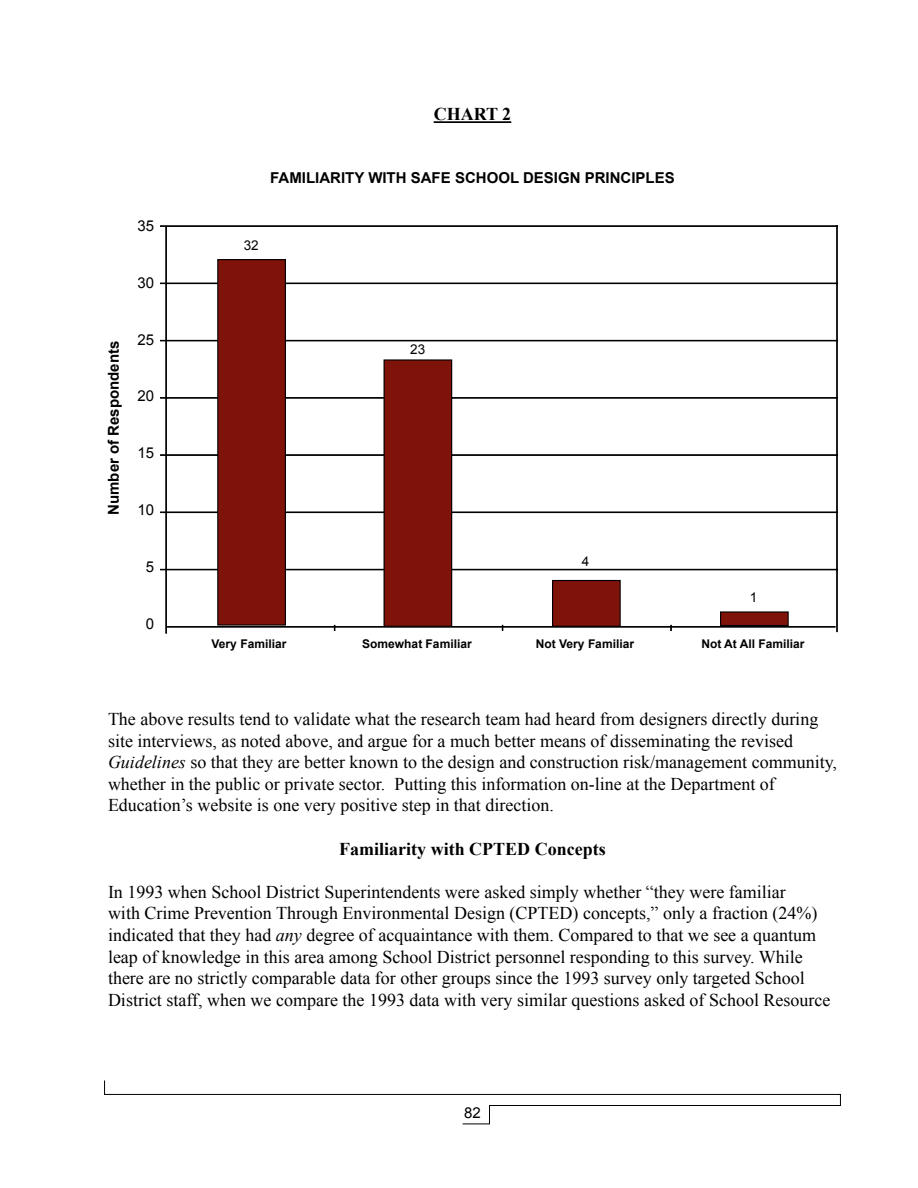
<style>
.page{position:relative;width:918px;height:1188px;background:#fff}
.page>*{position:absolute;margin:0;border:0;box-sizing:border-box;transform-origin:0 0}
.t1{font:18px/21.6px "Times New Roman";color:#000}
.t2{font:700 18px "Times New Roman";color:#000}
.t3{font:700 15px "Arial";color:#000}
.t4{font:15px "Arial";color:#000}
.t5{font:13.5px "Arial";color:#000}
.t6{font:700 12px "Arial";color:#000}
.s1{font-style:italic}
</style>
<div class="page">
<svg style="left:104px;top:1080px;width:737px;height:45px"></svg>
<hr style="left:434px;top:121px;width:77px;height:2px;background:#000">
<hr style="left:160px;top:225px;width:678px;height:2px;background:#000">
<hr style="left:160px;top:283px;width:678px;height:1px;background:#000">
<hr style="left:160px;top:340px;width:678px;height:1px;background:#000">
<hr style="left:160px;top:397px;width:678px;height:2px;background:#000">
<hr style="left:160px;top:454px;width:678px;height:2px;background:#000">
<hr style="left:160px;top:512px;width:678px;height:1px;background:#000">
<hr style="left:160px;top:569px;width:678px;height:1px;background:#000">
<hr style="left:167px;top:626px;width:669px;height:2px;background:#000">
<hr style="left:836px;top:225px;width:2px;height:407px;background:#000">
<hr style="left:165px;top:227px;width:2px;height:407px;background:#000">
<div style="left:218px;top:260px;width:67px;height:365px;background:#7f130a"></div>
<div style="left:217px;top:259px;width:69px;height:367px;border:1px solid #000"></div>
<div style="left:384px;top:360px;width:68px;height:266px;background:#7f130a"></div>
<div style="left:384px;top:359px;width:68px;height:268px;border:1px solid #000"></div>
<div style="left:553px;top:580px;width:67px;height:46px;background:#7f130a"></div>
<div style="left:552px;top:580px;width:69px;height:47px;border:1px solid #000"></div>
<div style="left:721px;top:612px;width:67px;height:14px;background:#7f130a"></div>
<div style="left:720px;top:611px;width:69px;height:15px;border:1px solid #000"></div>
<p class="t2" style="left:434px;top:104px;width:79px">CHART 2</p>
<p class="t4" style="left:137px;top:217px;width:18px">35</p>
<p class="t4" style="left:137px;top:274px;width:18px">30</p>
<p class="t3" style="left:105px;top:515px;width:176px;rotate:-90deg">Number of Respondents</p>
<p class="t4" style="left:137px;top:331px;width:18px">25</p>
<p class="t4" style="left:137px;top:388px;width:18px">20</p>
<p class="t4" style="left:137px;top:445px;width:18px">15</p>
<p class="t4" style="left:137px;top:502px;width:18px">10</p>
<p class="t4" style="left:146px;top:558px;width:10px">5</p>
<p class="t4" style="left:146px;top:615px;width:10px">0</p>
<p class="t3" style="left:270px;top:170px;width:406px">FAMILIARITY WITH SAFE SCHOOL DESIGN PRINCIPLES</p>
<p class="t5" style="left:244px;top:238px;width:17px">32</p>
<p class="t5" style="left:410px;top:341px;width:17px">23</p>
<p class="t5" style="left:582px;top:554px;width:9px">4</p>
<p class="t5" style="left:750px;top:590px;width:9px">1</p>
<p class="t6" style="left:212px;top:637px;width:76px">Very Familiar</p>
<p class="t6" style="left:362px;top:637px;width:111px">Somewhat Familiar</p>
<p class="t6" style="left:536px;top:637px;width:100px">Not Very Familiar</p>
<p class="t6" style="left:701px;top:637px;width:105px">Not At All Familiar</p>
<p class="t1" style="left:108px;top:708px;width:730px">The above results tend to validate what the research team had heard from designers directly during site interviews, as noted above, and argue for a much better means of disseminating the revised <span class="s1">Guidelines</span> so that they are better known to the design and construction risk/management community, whether in the public or private sector. Putting this information on-line at the Department of Education’s website is one very positive step in that direction.</p>
<p class="t2" style="left:339px;top:838px;width:268px">Familiarity with CPTED Concepts</p>
<p class="t1" style="left:108px;top:881px;width:724px">In 1993 when School District Superintendents were asked simply whether “they were familiar<br>with Crime Prevention Through Environmental Design (CPTED) concepts,” only a fraction (24%) indicated that they had <span class="s1">any</span> degree of acquaintance with them. Compared to that we see a quantum leap of knowledge in this area among School District personnel responding to this survey. While there are no strictly comparable data for other groups since the 1993 survey only targeted School District staff, when we compare the 1993 data with very similar questions asked of School Resource</p>
<p class="t4" style="left:464px;top:1104px;width:18px">82</p>
</div>
